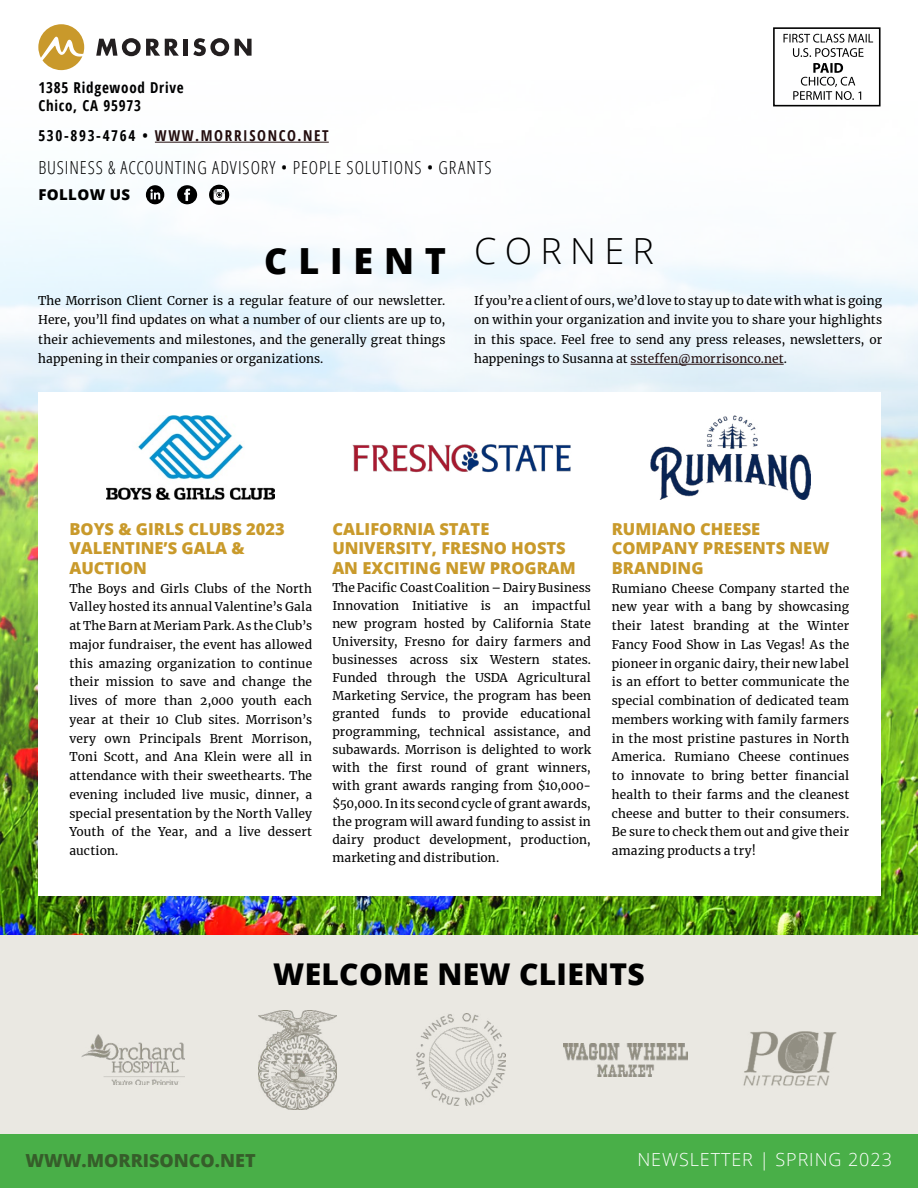
<style>
.page{position:relative;width:918px;height:1188px;background:#fff}
.page>*{position:absolute;margin:0;border:0;box-sizing:border-box;transform-origin:0 0}
.t1{font:800 36px "Open Sans";letter-spacing:.3em;color:#000}
.t2{font:800 30px "Open Sans";letter-spacing:.01em;color:#000}
.t3{font:300 18px "Open Sans Condensed";letter-spacing:.05em;color:#000}
.t4{font:300 18px "Open Sans";letter-spacing:.05em;color:#fff}
.t5{font:800 18px "Open Sans";color:#230c0c}
.t6{font:800 16.5px/19.5px "Open Sans";color:#c99a2b}
.t7{font:700 15px/18px "Open Sans Condensed";letter-spacing:.05em;color:#000}
.t8{font:700 15px "Open Sans Condensed";letter-spacing:.11em;color:#220c0d}
.t9{font:800 15px "Open Sans";letter-spacing:.025em;color:#000}
.t10{font:12px/18.8px "Merriweather";letter-spacing:.01em;color:#000;text-align:justify}
.s1{color:#000}
.s2{color:#220c0d}
</style>
<div class="page">
<img style="left:0;top:38px;width:918px;height:897px">
<div style="left:0;top:935px;width:918px;height:205px;background:#eae8e2"></div>
<svg style="left:38px;top:24px;width:46px;height:46px"></svg>
<svg style="left:96px;top:38px;width:83px;height:18px"></svg>
<div style="left:183px;top:39px;width:5px;height:17px;background:#231f20"></div>
<svg style="left:193px;top:38px;width:36px;height:18px"></svg>
<svg style="left:235px;top:39px;width:17px;height:17px"></svg>
<hr style="left:155px;top:142px;width:174px;height:1px;background:#220c0d">
<div style="left:0;top:1135px;width:918px;height:53px;background:#49af48"></div>
<div style="left:38px;top:393px;width:843px;height:503px;background:#fff"></div>
<svg style="left:773px;top:27px;width:108px;height:80px"></svg>
<hr style="left:631px;top:364px;width:153px;height:1px;background:#220c0d">
<svg style="left:177px;top:185px;width:20px;height:19px"></svg>
<svg style="left:209px;top:185px;width:20px;height:20px"></svg>
<svg style="left:146px;top:185px;width:18px;height:19px"></svg>
<img style="left:82px;top:1035px;width:103px;height:50px">
<img style="left:743px;top:1032px;width:93px;height:54px">
<img style="left:564px;top:1043px;width:123px;height:33px">
<img style="left:417px;top:1014px;width:89px;height:92px">
<img style="left:258px;top:1010px;width:78px;height:99px">
<img style="left:107px;top:415px;width:168px;height:85px">
<img style="left:352px;top:444px;width:219px;height:28px">
<img style="left:650px;top:415px;width:161px;height:85px">
<p class="t7" style="left:38px;top:78px;width:147px">1385 Ridgewood Drive<br>Chico, CA 95973</p>
<p class="t8" style="left:38px;top:125px;width:292px"><span class="s1">530-893-4764 •</span> WWW.MORRISONCO.NET</p>
<h3 class="t3" style="left:38px;top:155px;width:455px">BUSINESS &amp; ACCOUNTING ADVISORY • PEOPLE SOLUTIONS • GRANTS</h3>
<p class="t9" style="left:38px;top:183px;width:93px">FOLLOW US</p>
<h1 class="t1" style="left:264px;top:234px;width:391px">CLIENT <sup>CORNER</sup></h1>
<p class="t10" style="left:38px;top:290px;width:409px;line-height:19.5px">The Morrison Client Corner is a regular feature of our newsletter.<br>Here, you’ll find updates on what a number of our clients are up to, their achievements and milestones, and the generally great things happening in their companies or organizations.</p>
<p class="t10" style="left:474px;top:290px;width:410px;line-height:19.5px">If you’re a client of ours, we’d love to stay up to date with what is going on within your organization and invite you to share your highlights in this space. Feel free to send any press releases, newsletters, or happenings to Susanna at <span class="s2">ssteffen@morrisonco.net</span>.</p>
<h3 class="t6" style="left:69px;top:518px;width:217px">BOYS &amp; GIRLS CLUBS 2023<br>VALENTINE’S GALA &amp;<br>AUCTION</h3>
<p class="t10" style="left:69px;top:579px;width:244px">The Boys and Girls Clubs of the North Valley hosted its annual Valentine’s Gala at The Barn at Meriam Park. As the Club’s major fundraiser, the event has allowed this amazing organization to continue their mission to save and change the lives of more than 2,000 youth each year at their 10 Club sites. Morrison’s very own Principals Brent Morrison, Toni Scott, and Ana Klein were all in attendance with their sweethearts. The evening included live music, dinner, a special presentation by the North Valley Youth of the Year, and a live dessert auction.</p>
<h3 class="t6" style="left:332px;top:518px;width:245px">CALIFORNIA STATE<br>UNIVERSITY, FRESNO HOSTS<br>AN EXCITING NEW PROGRAM</h3>
<p class="t10" style="left:332px;top:578px;width:260px;line-height:18px">The Pacific Coast Coalition – Dairy Business Innovation Initiative is an impactful new program hosted by California State University, Fresno for dairy farmers and businesses across six Western states.<br>Funded through the USDA Agricultural Marketing Service, the program has been granted funds to provide educational programming, technical assistance, and subawards. Morrison is delighted to work with the first round of grant winners, with grant awards ranging from $10,000- $50,000. In its second cycle of grant awards, the program will award funding to assist in dairy product development, production, marketing and distribution.</p>
<h3 class="t6" style="left:612px;top:518px;width:219px">RUMIANO CHEESE<br>COMPANY PRESENTS NEW<br>BRANDING</h3>
<p class="t10" style="left:612px;top:579px;width:239px">Rumiano Cheese Company started the new year with a bang by showcasing their latest branding at the Winter Fancy Food Show in Las Vegas! As the pioneer in organic dairy, their new label is an effort to better communicate the special combination of dedicated team members working with family farmers in the most pristine pastures in North America. Rumiano Cheese continues to innovate to bring better financial health to their farms and the cleanest cheese and butter to their consumers.<br>Be sure to check them out and give their amazing products a try!</p>
<h2 class="t2" style="left:273px;top:951px;width:373px">WELCOME NEW CLIENTS</h2>
<h3 class="t5" style="left:26px;top:1147px;width:232px">WWW.MORRISONCO.NET</h3>
<h3 class="t4" style="left:637px;top:1147px;width:256px">NEWSLETTER | SPRING 2023</h3>
</div>
